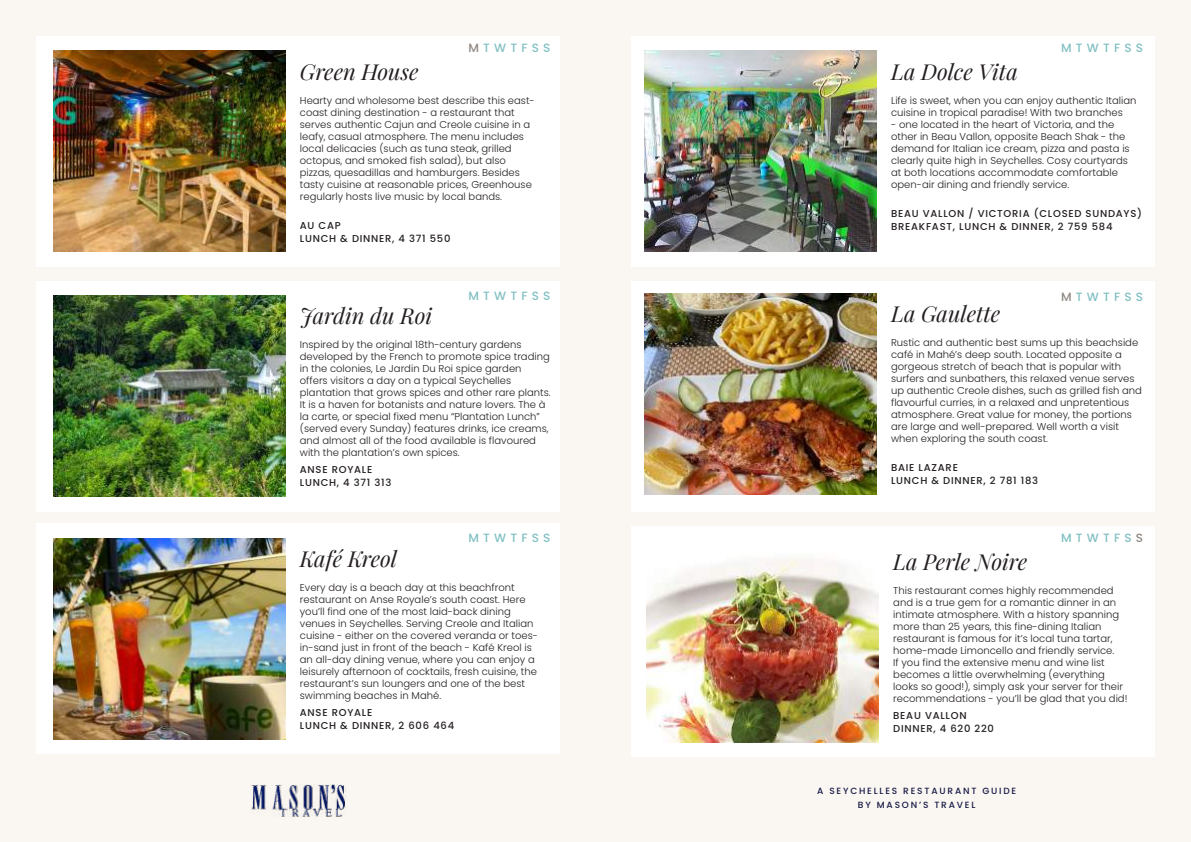
<style>
.page{position:relative;width:1191px;height:842px;background:#faf6f1}
.page>*{position:absolute;margin:0;border:0;box-sizing:border-box;transform-origin:0 0}
.t1{font:italic 22px "Playfair Display";color:#241f1f}
.t2{font:500 12px "Poppins";letter-spacing:.35em;color:#81c0c2}
.t3{font:300 10px/12px "Poppins";color:#241f1f}
.t4{font:500 10px/13px "Poppins";letter-spacing:.075em;color:#241f1f}
.t5{font:500 9px/14px "Poppins";letter-spacing:.2em;color:#161947;text-align:center}
.s1{color:#8f8882}
</style>
<div class="page">
<div style="left:36px;top:36px;width:523px;height:231px;background:#fff"></div>
<div style="left:36px;top:281px;width:523px;height:230px;background:#fff"></div>
<div style="left:36px;top:523px;width:523px;height:231px;background:#fff"></div>
<img style="left:53px;top:51px;width:232px;height:201px">
<img style="left:53px;top:295px;width:232px;height:201px">
<img style="left:53px;top:538px;width:232px;height:201px">
<div style="left:631px;top:36px;width:524px;height:231px;background:#fff"></div>
<div style="left:631px;top:281px;width:524px;height:230px;background:#fff"></div>
<img style="left:644px;top:293px;width:232px;height:201px">
<img style="left:644px;top:51px;width:232px;height:201px">
<div style="left:631px;top:526px;width:524px;height:231px;background:#fff"></div>
<img style="left:646px;top:557px;width:232px;height:185px">
<img style="left:250px;top:784px;width:95px;height:33px">
<p class="t2" style="left:468px;top:41px;width:83px"><span class="s1">M</span>TWTFSS</p>
<h1 class="t1" style="left:300px;top:54px;width:120px">Green House</h1>
<p class="t3" style="left:300px;top:94px;width:236px">Hearty and wholesome best describe this east&shy;coast dining destination - a restaurant that serves authentic Cajun and Creole cuisine in a leafy, casual atmosphere. The menu includes local delicacies (such as tuna steak, grilled octopus, and smoked fish salad), but also pizzas, quesadillas and hamburgers. Besides tasty cuisine at reasonable prices, Greenhouse regularly hosts live music by local bands.</p>
<p class="t4" style="left:300px;top:219px;width:152px">AU CAP<br>LUNCH &amp; DINNER, 4 371 550</p>
<p class="t2" style="left:468px;top:289px;width:83px">MTWTFSS</p>
<h1 class="t1" style="left:300px;top:299px;width:134px">Jardin du Roi</h1>
<p class="t3" style="left:300px;top:339px;width:252px">Inspired by the original 18th-century gardens developed by the French to promote spice trading in the colonies, Le Jardin Du Roi spice garden offers visitors a day on a typical Seychelles plantation that grows spices and other rare plants.<br>It is a haven for botanists and nature lovers. The à la carte, or special fixed menu “Plantation Lunch” (served every Sunday) features drinks, ice creams, and almost all of the food available is flavoured with the plantation’s own spices.</p>
<p class="t4" style="left:300px;top:463px;width:93px">ANSE ROYALE<br>LUNCH, 4 371 313</p>
<p class="t2" style="left:468px;top:531px;width:83px">MTWTFSS</p>
<h1 class="t1" style="left:300px;top:542px;width:99px">Kafé Kreol</h1>
<p class="t3" style="left:300px;top:582px;width:240px">Every day is a beach day at this beachfront restaurant on Anse Royale’s south coast. Here you’ll find one of the most laid-back dining venues in Seychelles. Serving Creole and Italian cuisine - either on the covered veranda or toes&shy;in-sand just in front of the beach - Kafé Kreol is an all-day dining venue, where you can enjoy a leisurely afternoon of cocktails, fresh cuisine, the restaurant’s sun loungers and one of the best swimming beaches in Mahé.</p>
<p class="t4" style="left:300px;top:706px;width:156px">ANSE ROYALE<br>LUNCH &amp; DINNER, 2 606 464</p>
<p class="t2" style="left:1061px;top:41px;width:83px">MTWTFSS</p>
<h1 class="t1" style="left:891px;top:54px;width:128px">La Dolce Vita</h1>
<p class="t3" style="left:891px;top:94px;width:247px">Life is sweet, when you can enjoy authentic Italian cuisine in tropical paradise! With two branches</p>
<p class="t3" style="left:891px;top:118px;width:240px">- one located in the heart of Victoria, and the other in Beau Vallon, opposite Beach Shak - the demand for Italian ice cream, pizza and pasta is clearly quite high in Seychelles. Cosy courtyards at both locations accommodate comfortable open-air dining and friendly service.</p>
<p class="t4" style="left:891px;top:207px;width:252px">BEAU VALLON / VICTORIA (CLOSED SUNDAYS)<br>BREAKFAST, LUNCH &amp; DINNER, 2 759 584</p>
<p class="t2" style="left:1061px;top:290px;width:83px"><span class="s1">M</span>TWTFSS</p>
<h1 class="t1" style="left:891px;top:297px;width:111px">La Gaulette</h1>
<p class="t3" style="left:891px;top:337px;width:252px">Rustic and authentic best sums up this beachside café in Mahé’s deep south. Located opposite a gorgeous stretch of beach that is popular with surfers and sunbathers, this relaxed venue serves up authentic Creole dishes, such as grilled fish and flavourful curries, in a relaxed and unpretentious atmosphere. Great value for money, the portions are large and well-prepared. Well worth a visit when exploring the south coast.</p>
<p class="t4" style="left:891px;top:461px;width:148px">BAIE LAZARE<br>LUNCH &amp; DINNER, 2 781 183</p>
<p class="t2" style="left:1061px;top:531px;width:83px">MTWTFS<span class="s1">S</span></p>
<h1 class="t1" style="left:893px;top:545px;width:135px">La Perle Noire</h1>
<p class="t3" style="left:893px;top:585px;width:236px">This restaurant comes highly recommended and is a true gem for a romantic dinner in an intimate atmosphere. With a history spanning more than 25 years, this fine-dining Italian restaurant is famous for it’s local tuna tartar, home-made Limoncello and friendly service.<br>If you find the extensive menu and wine list becomes a little overwhelming (everything looks so good!), simply ask your server for their recommendations - you’ll be glad that you did!</p>
<p class="t4" style="left:893px;top:709px;width:102px">BEAU VALLON<br>DINNER, 4 620 220</p>
<p class="t5" style="left:817px;top:784px;width:201px">A SEYCHELLES RESTAURANT GUIDE<br>BY MASON’S TRAVEL</p>
</div>
